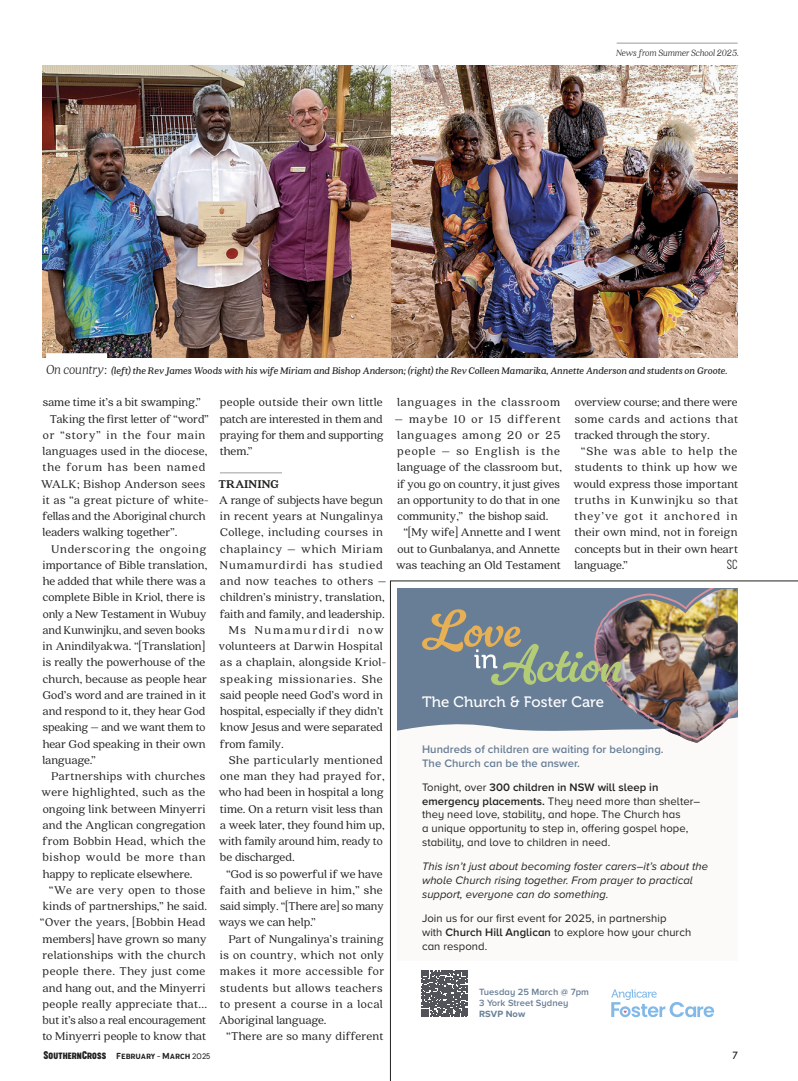
<style>
.page{position:relative;width:798px;height:1081px;background:#fff}
.page>*{position:absolute;margin:0;border:0;box-sizing:border-box;transform-origin:0 0}
.t1{font:15px "Museo 500";letter-spacing:.005em;color:#fff}
.N_Body{font:12.5px/16.2px "Quincy CF";letter-spacing:.005em;color:#222221;text-align:justify}
.N_Body_-noindent{font:12.5px/16.2px "Quincy CF";letter-spacing:.03em;color:#222221}
.N_Body-2{font:12.5px/16.2px "Quincy CF";letter-spacing:.03em;color:#222221}
.N_Body-3{font:12.5px "Quincy CF";letter-spacing:.06em;color:#222221}
.N_Headline_in_copy{font:900 12.5px "Quincy CF";letter-spacing:.005em;color:#222221}
.N_Body-4{font:200 12.5px "Cocogoose Compressed";color:#222221}
.t2{font:11.25px/13.8px "Proxima Nova";letter-spacing:.005em;color:#222221}
.t3{font:italic 11.25px/13.8px "Proxima Nova";letter-spacing:.005em;color:#222221}
.t4{font:600 11.25px/13.8px "Proxima Nova";letter-spacing:.005em;color:#687e96}
.N_Caption{font:italic 700 10.62px "Quincy CF";color:#222221}
.t5{font:italic 300 10px "Quincy CF";color:#222221}
.t6{font:300 10px "Cocogoose";color:#222221}
.t7{font:600 9.38px/11.2px "Proxima Nova";letter-spacing:.005em;color:#687e96}
.t8{font:300 8.25px "Cocogoose Narrow";letter-spacing:-.005em;color:#222221}
.s1{font-weight:300;font-size:14.38px;color:#fff}
.s2{font-weight:600}
.s3{font-weight:700}
.s4{font-family:"Cocogoose Compressed";font-weight:400;font-size:10.5px}
.s5{font-family:"Cocogoose Compressed";font-weight:400;font-size:10px}
.s6{font-style:inherit}
.s7{font-size:7.5px}
</style>
<div class="page">
<img style="left:43px;top:65px;width:694px;height:292px">
<svg style="left:389px;top:580px;width:408px;height:501px"></svg>
<div style="left:46px;top:353px;width:61px;height:11px;background:#fff"></div>
<hr style="left:220px;top:472px;width:62px;height:1px;background:#b1b1b0">
<hr style="left:616px;top:43px;width:121px;height:1px;background:#9c9b9b">
<div style="left:397px;top:588px;width:340px;height:372px;background:#fbfaf8"></div>
<div style="left:397px;top:588px;width:25px;height:143px;background:#687e96"></div>
<svg style="left:611px;top:989px;width:102px;height:28px"></svg>
<img style="left:422px;top:588px;width:315px;height:155px">
<svg style="left:421px;top:970px;width:46px;height:47px"></svg>
<p class="t5" style="left:615px;top:47px;width:124px">News from Summer School 2025.</p>
<p class="N_Caption" style="left:46px;top:364px;width:682px"><span class="s1">On country:</span> (left) the Rev James Woods with his wife Miriam and Bishop Anderson; (right) the Rev Colleen Mamarika, Annette Anderson and students on Groote.</p>
<p class="N_Body" style="left:43px;top:394px;width:159px">same time it’s a bit swamping.”</p>
<p class="N_Body" style="left:41px;top:411px;width:169px;text-align:left;text-indent:9px">Taking the first letter of “word” or “story” in the four main languages used in the diocese, the forum has been named<br>WALK; Bishop Anderson sees it as “a great picture of white&shy;fellas and the Aboriginal church leaders walking together”.</p>
<p class="N_Body" style="left:43px;top:541px;width:166px;text-align:left;text-indent:9px">Underscoring the ongoing importance of Bible translation, he added that while there was a complete Bible in Kriol, there is only a New Testament in Wubuy and Kunwinjku, and seven books in Anindilyakwa. “[Translation] is really the powerhouse of the church, because as people hear<br>God’s word and are trained in it and respond to it, they hear God speaking – and we want them to hear God speaking in their own language.”</p>
<p class="N_Body" style="left:41px;top:768px;width:165px;text-indent:10px">Partnerships with churches were highlighted, such as the ongoing link between Minyerri and the Anglican congregation from Bobbin Head, which the bishop would be more than happy to replicate elsewhere.</p>
<p class="N_Body" style="left:40px;top:882px;width:168px;text-align:center">“We are very open to those kinds of partnerships,” he said. “Over the years, [Bobbin Head members] have grown so many relationships with the church people there. They just come and hang out, and the Minyerri people really appreciate that... but it’s also a real encouragement to Minyerri people to know that</p>
<p class="N_Body" style="left:220px;top:394px;width:165px">people outside their own little patch are interested in them and praying for them and supporting them.”</p>
<p class="N_Headline_in_copy" style="left:218px;top:476px;width:62px">TRAINING</p>
<p class="N_Body_-noindent" style="left:219px;top:492px;width:169px">A range of subjects have begun in recent years at Nungalinya<br>College, including courses in chaplaincy – which Miriam<br>Numamurdirdi has studied and now teaches to others – children’s ministry, translation, faith and family, and leadership.</p>
<p class="N_Body" style="left:219px;top:622px;width:169px;text-align:left;text-indent:10px">Ms Numamurdirdi now volunteers at Darwin Hospital as a chaplain, alongside Kriol&shy;speaking missionaries. She said people need God’s word in hospital, especially if they didn’t know Jesus and were separated from family.</p>
<p class="N_Body" style="left:219px;top:752px;width:167px;text-align:left;text-indent:10px">She particularly mentioned one man they had prayed for, who had been in hospital a long time. On a return visit less than a week later, they found him up, with family around him, ready to be discharged.</p>
<p class="N_Body" style="left:219px;top:866px;width:166px;text-indent:8px">“God is so powerful if we have faith and believe in him,” she said simply. “[There are] so many ways we can help.”</p>
<p class="N_Body-2" style="left:219px;top:931px;width:167px;text-indent:10px">Part of Nungalinya’s training is on country, which not only makes it more accessible for students but allows teachers to present a course in a local<br>Aboriginal language.</p>
<p class="N_Body" style="left:226px;top:1028px;width:158px">“There are so many different</p>
<p class="N_Body-3" style="left:397px;top:395px;width:164px">languages in the classroom</p>
<p class="N_Body" style="left:394px;top:411px;width:168px;text-align:left">– maybe 10 or 15 different languages among 20 or 25 people – so English is the language of the classroom but, if you go on country, it just gives an opportunity to do that in one community,” the bishop said.</p>
<p class="N_Body" style="left:396px;top:524px;width:166px;text-indent:8px">“[My wife] Annette and I went out to Gunbalanya, and Annette was teaching an Old Testament</p>
<p class="N_Body" style="left:574px;top:394px;width:165px">overview course; and there were some cards and actions that tracked through the story.</p>
<p class="N_Body" style="left:573px;top:443px;width:166px;text-indent:8px">“She was able to help the students to think up how we would express those important truths in Kunwinjku so that they’ve got it anchored in their own mind, not in foreign concepts but in their own heart language.”</p>
<p class="N_Body-4" style="left:726px;top:556px;width:12px">SC</p>
<p class="t1" style="left:422px;top:693px;width:183px">The Church &amp; Foster Care</p>
<p class="t4" style="left:422px;top:742px;width:243px">Hundreds of children are waiting for belonging.<br>The Church can be the answer.</p>
<p class="t2" style="left:422px;top:780px;width:279px">Tonight, over <span class="s2">300 children in NSW will sleep in emergency placements.</span> They need more than shelter– they need love, stability, and hope. The Church has<br>a unique opportunity to step in, offering gospel hope, stability, and love to children in need.</p>
<p class="t3" style="left:422px;top:859px;width:287px">This isn’t just about becoming foster carers–it’s about the whole Church rising together. From prayer to practical support, everyone can do something.</p>
<p class="t2" style="left:422px;top:911px;width:270px">Join us for our first event for 2025, in partnership<br>with <span class="s2">Church Hill Anglican</span> to explore how your church can respond.</p>
<p class="t7" style="left:479px;top:985px;width:111px">Tuesday 25 March @ 7pm<br>3 York Street Sydney<br><span class="s3">RSVP Now</span></p>
<p class="t8" style="left:43px;top:1050px;width:168px"><span class="s4">S</span><span class="s5">OUTHERN</span><span class="s4">C</span><span class="s5">ROSS</span> February <span class="s6">-</span> March <span class="s7">2025</span></p>
<p class="t6" style="left:732px;top:1048px;width:7px">7</p>
</div>
